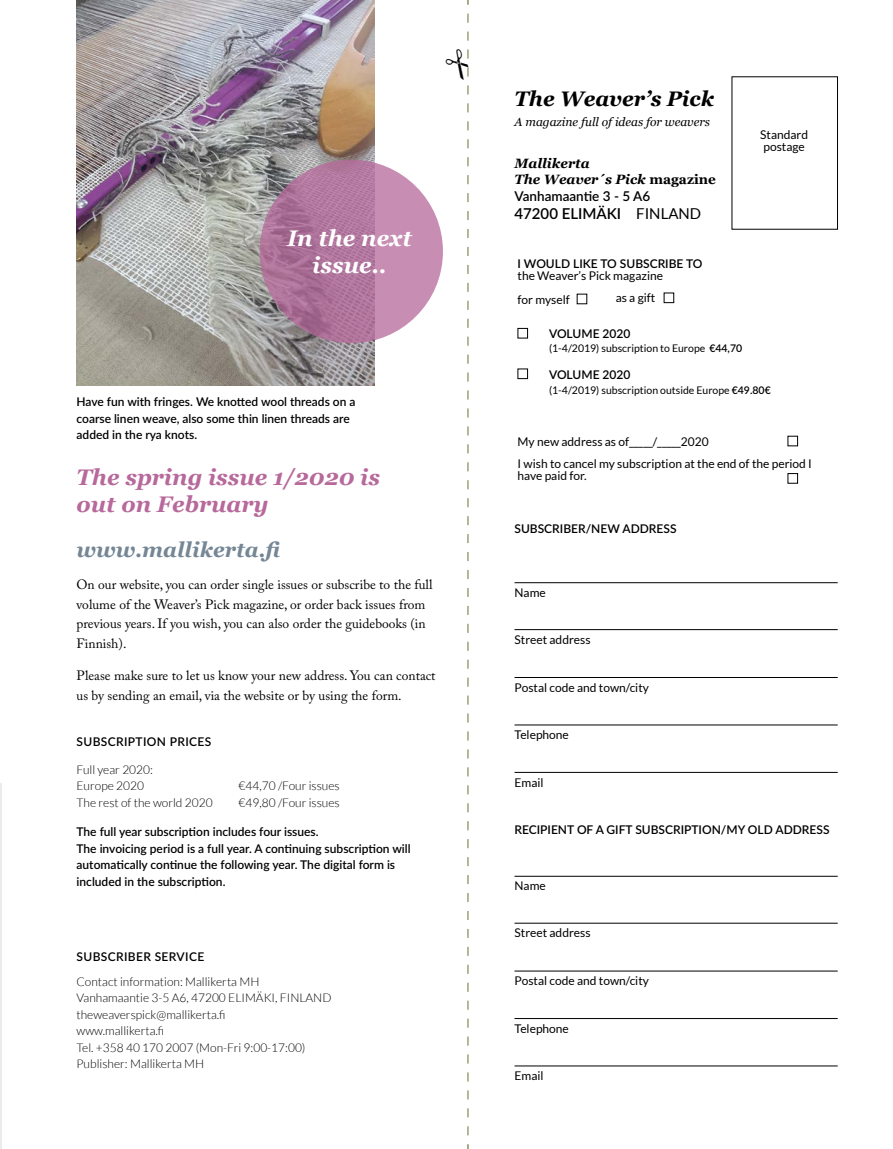
<style>
.page{position:relative;width:893px;height:1149px;background:#fff}
.page>*{position:absolute;margin:0;border:0;box-sizing:border-box;transform-origin:0 0}
.t1{font:italic 700 22.5px/27px "Georgia";color:#b7699b}
.t2{font:italic 700 22.5px/27px "Georgia";color:#fff;text-align:center}
.t3{font:italic 700 21px "Georgia";color:#758695}
.t4{font:italic 700 21px "Georgia";color:#000}
.t5{font:600 15px "Lato";color:#000}
.t6{font:13.5px/19.5px "Adobe Caslon Pro";color:#000}
.t7{font:italic 700 13.5px/16.5px "Georgia";color:#000}
.t8{font:600 13.5px "Lato";color:#000}
.t9{font:600 12px/16.5px "Lato";color:#000}
.t10{font:300 12px/16.5px "Lato";color:#000}
.t11{font:12px/12px "Lato";color:#000}
.t12{font:600 12px "Lato";letter-spacing:.03em;color:#000}
.t13{font:italic 12px "Georgia";color:#000}
.t14{font:10.5px "Lato";color:#000}
.s1{font-style:normal}
.s2{font-weight:400}
.s3{font-weight:600}
</style>
<div class="page">
<img style="left:77px;top:0;width:297px;height:385px">
<hr style="left:0;top:783px;width:2px;height:365px;background:#eaecec">
<svg style="left:260px;top:160px;width:183px;height:183px"></svg>
<div style="left:787px;top:435px;width:11px;height:11px;border:1px solid #000"></div>
<div style="left:787px;top:473px;width:11px;height:10px;border:1px solid #000"></div>
<div style="left:517px;top:328px;width:11px;height:10px;border:1px solid #000"></div>
<div style="left:517px;top:368px;width:11px;height:11px;border:1px solid #000"></div>
<div style="left:664px;top:292px;width:10px;height:11px;border:1px solid #000"></div>
<hr style="left:514px;top:582px;width:324px;height:1px;background:#000">
<hr style="left:514px;top:875px;width:324px;height:1px;background:#000">
<hr style="left:514px;top:629px;width:324px;height:1px;background:#000">
<hr style="left:514px;top:922px;width:324px;height:1px;background:#000">
<hr style="left:514px;top:677px;width:324px;height:1px;background:#000">
<hr style="left:514px;top:970px;width:324px;height:1px;background:#000">
<hr style="left:514px;top:724px;width:324px;height:1px;background:#000">
<hr style="left:514px;top:1017px;width:324px;height:1px;background:#000">
<hr style="left:514px;top:771px;width:324px;height:1px;background:#000">
<hr style="left:514px;top:1065px;width:324px;height:1px;background:#000">
<svg style="left:467px;top:0;width:2px;height:1148px"></svg>
<h1 class="t2" style="left:287px;top:225px;width:126px">In the next issue..</h1>
<p class="t9" style="left:77px;top:393px;width:280px">Have fun with fringes. We knotted wool threads on a coarse linen weave, also some thin linen threads are added in the rya knots.</p>
<h1 class="t1" style="left:77px;top:463px;width:305px">The spring issue 1/2020 is out on February</h1>
<h2 class="t3" style="left:77px;top:536px;width:210px">www.mallikerta.fi</h2>
<p class="t6" style="left:77px;top:574px;width:357px">On our website, you can order single issues or subscribe to the full volume of the Weaver’s Pick magazine, or order back issues from previous years. If you wish, you can also order the guidebooks (in Finnish).</p>
<p class="t6" style="left:77px;top:665px;width:360px">Please make sure to let us know your new address. You can contact us by sending an email, via the website or by using the form.</p>
<p class="t12" style="left:77px;top:732px;width:136px">SUBSCRIPTION PRICES</p>
<p class="t10" style="left:77px;top:761px;width:78px">Full year 2020:<br>Europe 2020</p>
<p class="t10" style="left:239px;top:777px;width:103px">€44,70 /Four issues</p>
<p class="t10" style="left:77px;top:794px;width:138px">The rest of the world 2020</p>
<p class="t10" style="left:239px;top:794px;width:103px">€49,80 /Four issues</p>
<p class="t9" style="left:77px;top:822px;width:336px">The full year subscription includes four issues.<br>The invoicing period is a full year. A continuing subscription will automatically continue the following year. The digital form is included in the subscription.</p>
<p class="t12" style="left:77px;top:947px;width:129px">SUBSCRIBER SERVICE</p>
<p class="t10" style="left:77px;top:973px;width:256px">Contact information: Mallikerta MH Vanhamaantie 3-5 A6, 47200 ELIMÄKI, FINLAND theweaverspick@mallikerta.fi<br>www.mallikerta.fi<br>Tel. +358 40 170 2007 (Mon-Fri 9:00-17:00)<br>Publisher: Mallikerta MH</p>
<h2 class="t4" style="left:514px;top:85px;width:201px">The Weaver’s Pick</h2>
<p class="t13" style="left:514px;top:114px;width:197px">A magazine full of ideas for weavers</p>
<p class="t7" style="left:514px;top:155px;width:203px">Mallikerta<br>The Weaver´s Pick <span class="s1">magazine</span></p>
<p class="t8" style="left:514px;top:186px;width:137px">Vanhamaantie 3 - 5 A6</p>
<p class="t5" style="left:514px;top:202px;width:188px">47200 ELIMÄKI <span class="s2">FINLAND</span></p>
<p class="t9" style="left:517px;top:255px;width:187px">I WOULD LIKE TO SUBSCRIBE TO</p>
<p class="t11" style="left:517px;top:264px;width:147px;line-height:24px">the Weaver’s Pick magazine for myself</p>
<p class="t11" style="left:616px;top:291px;width:41px">as a gift</p>
<p class="t11" style="left:760px;top:129px;width:49px">Standard postage</p>
<p class="t9" style="left:549px;top:325px;width:83px">VOLUME 2020</p>
<p class="t14" style="left:549px;top:342px;width:195px">(1-4/2019) subscription to Europe <span class="s3">€44,70</span></p>
<p class="t9" style="left:549px;top:366px;width:83px">VOLUME 2020</p>
<p class="t14" style="left:549px;top:384px;width:223px">(1-4/2019) subscription outside Europe <span class="s3">€49.80€</span></p>
<p class="t11" style="left:517px;top:430px;width:296px;line-height:22.2px">My new address as of_____/_____2020<br>I wish to cancel my subscription at the end of the period I</p>
<p class="t11" style="left:517px;top:470px;width:71px">have paid for.</p>
<p class="t9" style="left:514px;top:520px;width:164px">SUBSCRIBER/NEW ADDRESS</p>
<p class="t11" style="left:514px;top:586px;width:33px">Name</p>
<p class="t11" style="left:514px;top:633px;width:78px">Street address</p>
<p class="t11" style="left:514px;top:681px;width:136px">Postal code and town/city</p>
<p class="t11" style="left:514px;top:728px;width:56px">Telephone</p>
<p class="t11" style="left:514px;top:776px;width:31px">Email</p>
<p class="t9" style="left:514px;top:820px;width:316px">RECIPIENT OF A GIFT SUBSCRIPTION/MY OLD ADDRESS</p>
<p class="t11" style="left:514px;top:879px;width:33px">Name</p>
<p class="t11" style="left:514px;top:926px;width:78px">Street address</p>
<p class="t11" style="left:514px;top:974px;width:136px">Postal code and town/city</p>
<p class="t11" style="left:514px;top:1021px;width:56px">Telephone</p>
<p class="t11" style="left:514px;top:1069px;width:31px">Email</p>
</div>
